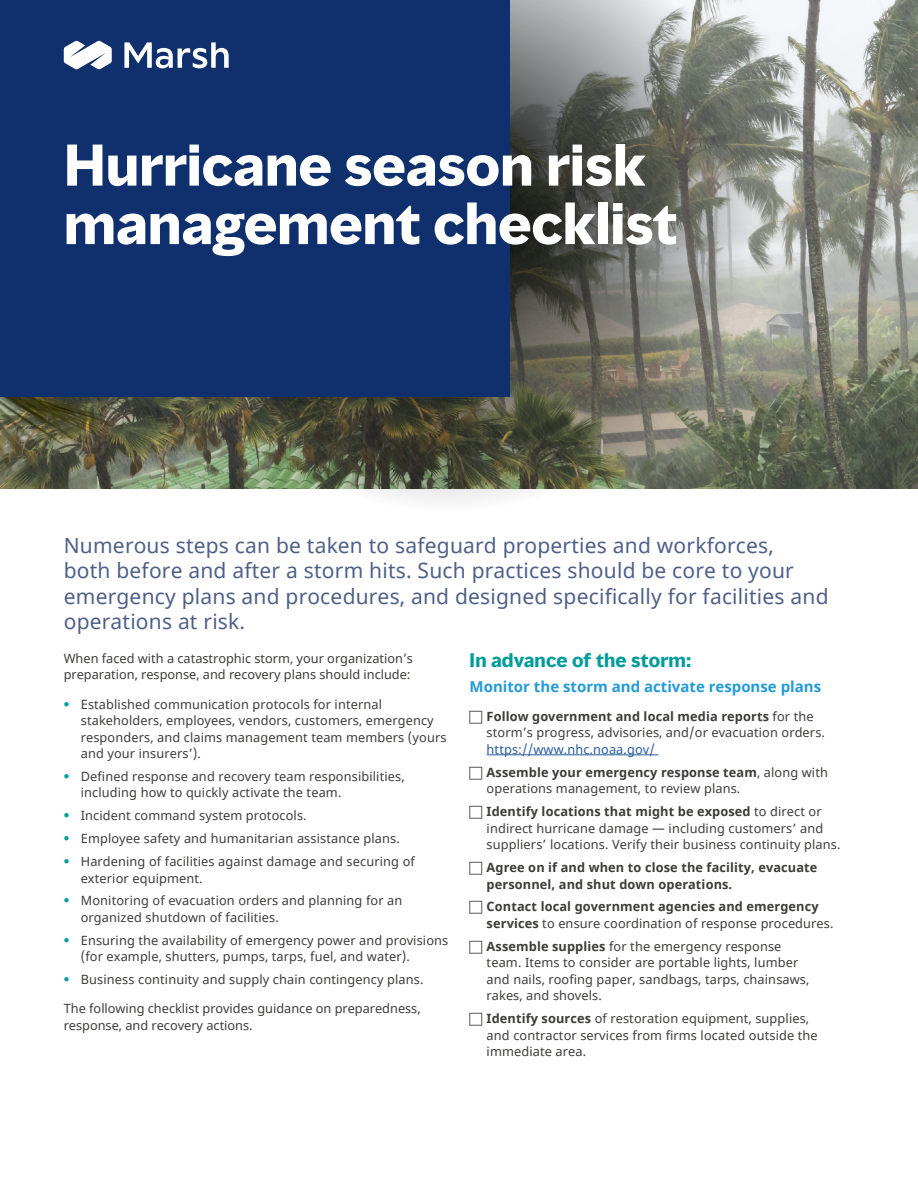
<style>
.page{position:relative;width:918px;height:1188px;background:#fff}
.page>*{position:absolute;margin:0;border:0;box-sizing:border-box;transform-origin:0 0}
.Page_Heading__36_39{font:700 54px/58.5px "MMC Display";color:#fff}
.Body_Intro__14_17__B{font:21px/25.5px "Noto Sans";letter-spacing:.01em;color:#4e5f87}
.Body_Subhead__12_14{font:700 18px "MMC Display";letter-spacing:.01em;color:#009c9b}
.Body__8_5_11__Bold{font:700 15px "Noto Sans";color:#239ad7}
.Body__8_5_11{font:12.75px/16.5px "Noto Sans";letter-spacing:.01em;color:#3c3c3b}
.t1{font:700 12.75px/16.5px "Noto Sans";letter-spacing:.01em;color:#3c3c3b}
.s1{font-family:"MMC Display";font-weight:700;color:#009c9b}
.s2{font-weight:700}
.s3{color:#275b9b}
.s4{font-weight:400}
</style>
<div class="page">
<img style="left:0;top:0;width:918px;height:489px">
<svg style="left:144px;top:0;width:608px;height:501px;background:#73756a"></svg>
<div style="left:0;top:0;width:510px;height:397px;background:#0f306d"></div>
<svg style="left:124px;top:42px;width:105px;height:26px"></svg>
<svg style="left:64px;top:41px;width:48px;height:28px"></svg>
<hr style="left:487px;top:755px;width:171px;height:1px;background:#275b9b">
<h2 class="Page_Heading__36_39" style="left:64px;top:137px;width:615px">Hurricane season risk management checklist</h2>
<h3 class="Body_Intro__14_17__B" style="left:64px;top:533px;width:766px">Numerous steps can be taken to safeguard properties and workforces,<br>both before and after a storm hits. Such practices should be core to your emergency plans and procedures, and designed specifically for facilities and operations at risk.</h3>
<p class="Body__8_5_11" style="left:64px;top:650px;width:351px">When faced with a catastrophic storm, your organization’s preparation, response, and recovery plans should include:</p>
<p class="Body__8_5_11" style="left:81px;top:696px;width:367px;text-indent:-17px"><span class="s1">•</span> Established communication protocols for internal stakeholders, employees, vendors, customers, emergency responders, and claims management team members (yours and your insurers’).</p>
<p class="Body__8_5_11" style="left:81px;top:768px;width:325px;text-indent:-17px"><span class="s1">•</span> Defined response and recovery team responsibilities, including how to quickly activate the team.</p>
<p class="Body__8_5_11" style="left:64px;top:808px;width:244px"><span class="s1">•</span> Incident command system protocols.</p>
<p class="Body__8_5_11" style="left:64px;top:831px;width:338px"><span class="s1">•</span> Employee safety and humanitarian assistance plans.</p>
<p class="Body__8_5_11" style="left:81px;top:854px;width:336px;text-indent:-17px"><span class="s1">•</span> Hardening of facilities against damage and securing of exterior equipment.</p>
<p class="Body__8_5_11" style="left:81px;top:893px;width:323px;text-indent:-17px"><span class="s1">•</span> Monitoring of evacuation orders and planning for an organized shutdown of facilities.</p>
<p class="Body__8_5_11" style="left:81px;top:932px;width:369px;text-indent:-17px"><span class="s1">•</span> Ensuring the availability of emergency power and provisions (for example, shutters, pumps, tarps, fuel, and water).</p>
<p class="Body__8_5_11" style="left:64px;top:972px;width:361px"><span class="s1">•</span> Business continuity and supply chain contingency plans.</p>
<p class="Body__8_5_11" style="left:64px;top:1001px;width:358px">The following checklist provides guidance on preparedness, response, and recovery actions.</p>
<h3 class="Body_Subhead__12_14" style="left:470px;top:649px;width:223px">In advance of the storm:</h3>
<p class="Body__8_5_11__Bold" style="left:470px;top:676px;width:353px">Monitor the storm and activate response plans</p>
<p class="Body__8_5_11" style="left:487px;top:708px;width:340px"><span class="s2">Follow government and local media reports</span> for the storm’s progress, advisories, and/or evacuation orders. <span class="s3">https://www.nhc.noaa.gov/</span></p>
<p class="Body__8_5_11" style="left:487px;top:764px;width:343px"><span class="s2">Assemble your emergency response team</span>, along with operations management, to review plans.</p>
<p class="Body__8_5_11" style="left:487px;top:804px;width:355px"><span class="s2">Identify locations that might be exposed</span> to direct or indirect hurricane damage — including customers’ and suppliers’ locations. Verify their business continuity plans.</p>
<p class="t1" style="left:487px;top:859px;width:332px">Agree on if and when to close the facility, evacuate personnel, and shut down operations.</p>
<p class="t1" style="left:487px;top:899px;width:348px">Contact local government agencies and emergency services <span class="s4">to ensure coordination of response procedures.</span></p>
<p class="Body__8_5_11" style="left:487px;top:938px;width:324px"><span class="s2">Assemble supplies</span> for the emergency response team. Items to consider are portable lights, lumber and nails, roofing paper, sandbags, tarps, chainsaws, rakes, and shovels.</p>
<p class="Body__8_5_11" style="left:487px;top:1011px;width:333px"><span class="s2">Identify sources</span> of restoration equipment, supplies, and contractor services from firms located outside the immediate area.</p>
</div>
